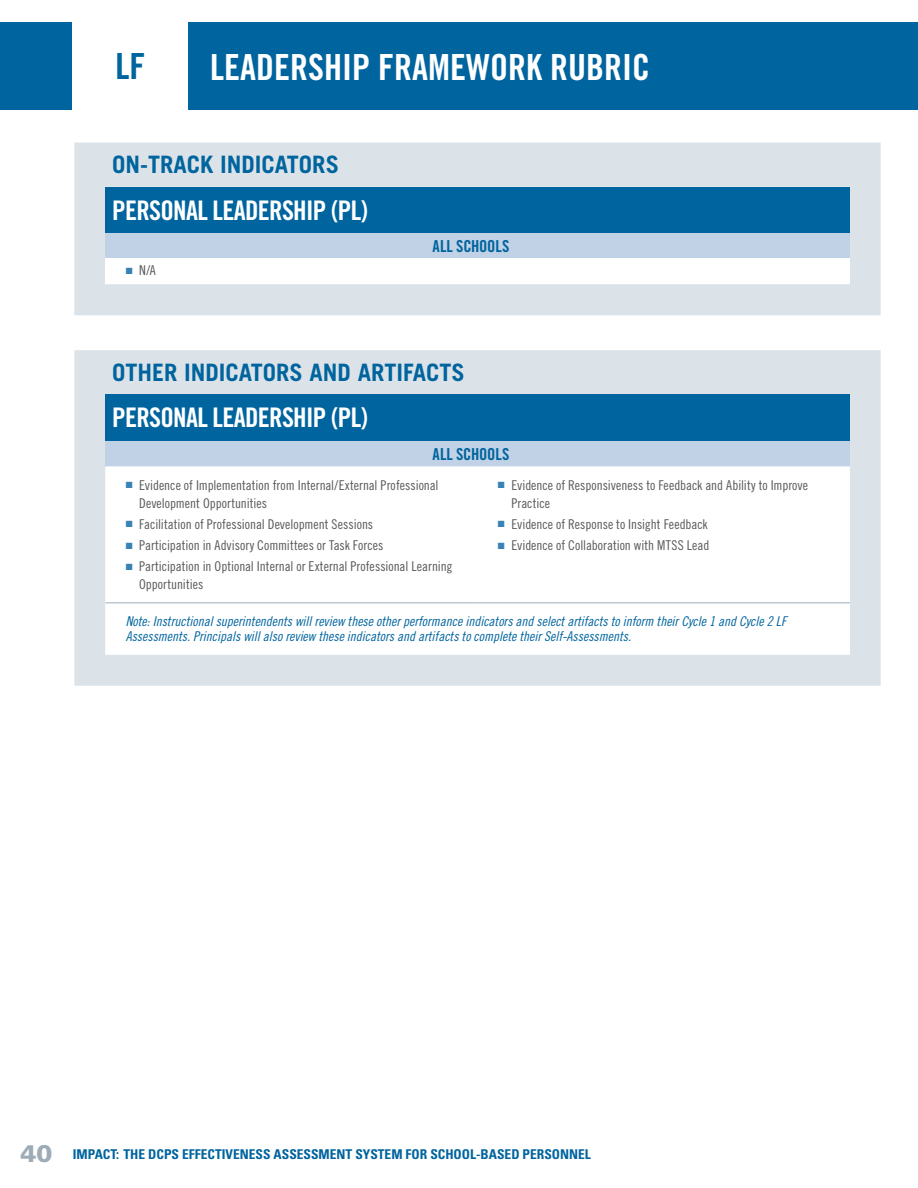
<style>
.page{position:relative;width:918px;height:1188px;background:#fff}
.page>*{position:absolute;margin:0;border:0;box-sizing:border-box;transform-origin:0 0}
.t1{font:36px "Trade Gothic LT Std Bd Cn 20";color:#fff}
.title-blue_bar{font:36px "Trade Gothic LT Std Bd Cn 20";color:#00649e}
.t2{font:27px "Trade Gothic LT Std Bd Cn 20";letter-spacing:-.025em;color:#fff}
.t3{font:700 24px "Trade Gothic LT Std";color:#00649e}
.t4{font:16.5px "Trade Gothic LT Std Bd Cn 20";letter-spacing:-.005em;color:#00649e}
.t5{font:13.5px/18px "Trade Gothic LT Std Cn 18";color:#57585a}
.t6{font:13.5px/15px "Trade Gothic LT Std Cn 18 Obl";color:#00649e}
.t7{font:700 condensed 13.5px "Univers LT Std";color:#00649e}
.s1{color:#3883b5}
.s2{font-weight:900;font-stretch:normal;font-size:24px;color:#9eacb7}
</style>
<div class="page">
<div style="left:0;top:23px;width:918px;height:87px;background:#00649e"></div>
<div style="left:74px;top:143px;width:807px;height:172px;background:#dce3e8"></div>
<div style="left:105px;top:187px;width:745px;height:46px;background:#00649e"></div>
<div style="left:105px;top:233px;width:745px;height:26px;background:#c1d1e6"></div>
<div style="left:105px;top:259px;width:745px;height:25px;background:#fff"></div>
<div style="left:74px;top:350px;width:807px;height:336px;background:#dce3e8"></div>
<div style="left:105px;top:394px;width:745px;height:47px;background:#00649e"></div>
<div style="left:105px;top:441px;width:745px;height:25px;background:#c1d1e6"></div>
<svg style="left:105px;top:466px;width:745px;height:189px"></svg>
<hr style="left:105px;top:602px;width:373px;height:1px;background:#9eacb7">
<hr style="left:478px;top:602px;width:372px;height:1px;background:#9eacb7">
<div style="left:73px;top:23px;width:115px;height:87px;background:#fff"></div>
<p class="title-blue_bar" style="left:115px;top:45px;width:31px">LF</p>
<p class="t1" style="left:210px;top:46px;width:441px">LEADERSHIP FRAMEWORK RUBRIC</p>
<p class="t3" style="left:112px;top:150px;width:228px">ON-TRACK INDICATORS</p>
<p class="t2" style="left:112px;top:194px;width:257px">PERSONAL LEADERSHIP (PL)</p>
<p class="t5" style="left:126px;top:261px;width:32px"><span class="s1">■</span> N/A</p>
<p class="t4" style="left:433px;top:236px;width:78px">ALL SCHOOLS</p>
<p class="t3" style="left:112px;top:358px;width:354px">OTHER INDICATORS AND ARTIFACTS</p>
<p class="t2" style="left:112px;top:401px;width:257px">PERSONAL LEADERSHIP (PL)</p>
<p class="t4" style="left:433px;top:444px;width:78px">ALL SCHOOLS</p>
<p class="t5" style="left:139px;top:476px;width:301px;text-indent:-14px"><span class="s1">■</span> Evidence of Implementation from Internal/External Professional<br>Development Opportunities</p>
<p class="t5" style="left:126px;top:515px;width:249px"><span class="s1">■</span> Facilitation of Professional Development Sessions</p>
<p class="t5" style="left:126px;top:536px;width:259px"><span class="s1">■</span> Participation in Advisory Committees or Task Forces</p>
<p class="t5" style="left:139px;top:557px;width:315px;text-indent:-14px"><span class="s1">■</span> Participation in Optional Internal or External Professional Learning<br>Opportunities</p>
<p class="t5" style="left:511px;top:476px;width:298px;text-indent:-14px"><span class="s1">■</span> Evidence of Responsiveness to Feedback and Ability to Improve<br>Practice</p>
<p class="t5" style="left:498px;top:515px;width:211px"><span class="s1">■</span> Evidence of Response to Insight Feedback</p>
<p class="t5" style="left:498px;top:536px;width:213px"><span class="s1">■</span> Evidence of Collaboration with MTSS Lead</p>
<p class="t6" style="left:126px;top:614px;width:662px">Note: Instructional superintendents will review these other performance indicators and select artifacts to inform their Cycle 1 and Cycle 2 LF<br>Assessments. Principals will also review these indicators and artifacts to complete their Self-Assessments.</p>
<p class="t7" style="left:20px;top:1145px;width:572px"><span class="s2">40</span> IMPACT: THE DCPS EFFECTIVENESS ASSESSMENT SYSTEM FOR SCHOOL-BASED PERSONNEL</p>
</div>
